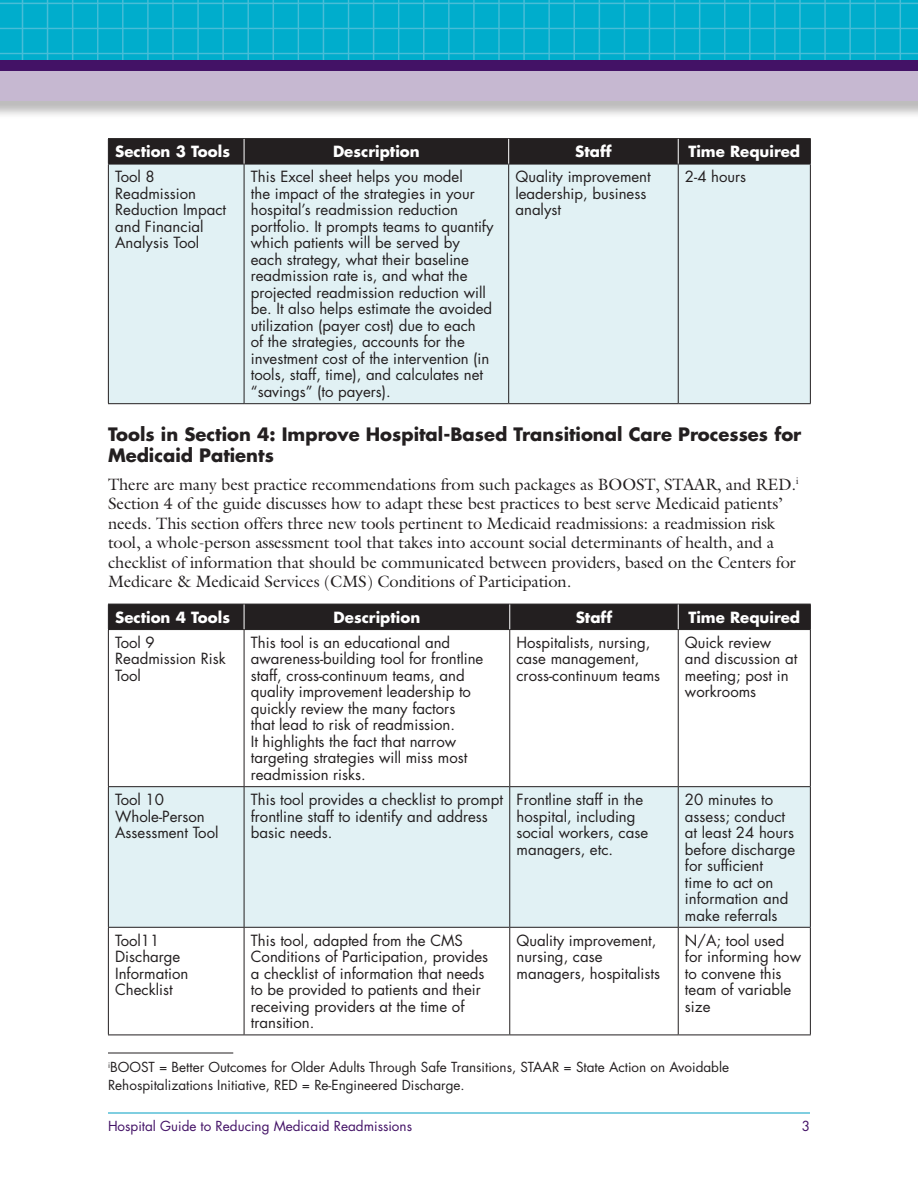
<style>
.page{position:relative;width:918px;height:1188px;background:#fff}
.page>*{position:absolute;margin:0;border:0;box-sizing:border-box;transform-origin:0 0}
.Head_level_3{font:700 18px/21px "Futura";color:#231f20}
.text{font:16.5px/19.5px "Galliard";letter-spacing:-.005em;color:#231f20}
.Chart_text{font:15px/16.5px "Futura";color:#231f20}
.Chart_text-2{font:700 15px "Futura";color:#fff}
.Chart_text-3{font:13.5px/18px "Futura";color:#231f20}
.t1{font:13.5px "Futura";color:#431266}
</style>
<div class="page">
<hr style="left:108px;top:1113px;width:702px;height:1px;background:#009fc3">
<img style="left:0;top:0;width:918px;height:60px">
<svg style="left:0;top:100px;width:918px;height:15px;background:#cfcdcf"></svg>
<div style="left:0;top:70px;width:918px;height:30px;background:#c6b8d1"></div>
<div style="left:0;top:60px;width:918px;height:11px;background:#431266"></div>
<div style="left:109px;top:165px;width:701px;height:238px;background:#e1f1f4"></div>
<hr style="left:108px;top:164px;width:1px;height:239px;background:#231f20">
<hr style="left:244px;top:164px;width:1px;height:239px;background:#231f20">
<hr style="left:508px;top:164px;width:1px;height:239px;background:#231f20">
<hr style="left:678px;top:164px;width:1px;height:239px;background:#231f20">
<hr style="left:810px;top:164px;width:1px;height:239px;background:#231f20">
<hr style="left:108px;top:403px;width:136px;height:1px;background:#231f20">
<hr style="left:244px;top:403px;width:265px;height:1px;background:#231f20">
<hr style="left:509px;top:403px;width:169px;height:1px;background:#231f20">
<hr style="left:678px;top:403px;width:133px;height:1px;background:#231f20">
<hr style="left:108px;top:138px;width:136px;height:1px;background:#231f20">
<hr style="left:244px;top:138px;width:265px;height:1px;background:#231f20">
<hr style="left:509px;top:138px;width:169px;height:1px;background:#231f20">
<hr style="left:678px;top:138px;width:133px;height:1px;background:#231f20">
<hr style="left:108px;top:164px;width:136px;height:1px;background:#231f20">
<hr style="left:244px;top:164px;width:265px;height:1px;background:#231f20">
<hr style="left:509px;top:164px;width:169px;height:1px;background:#231f20">
<hr style="left:678px;top:164px;width:133px;height:1px;background:#231f20">
<div style="left:108px;top:139px;width:703px;height:25px;background:#231f20"></div>
<div style="left:109px;top:787px;width:701px;height:140px;background:#e1f1f4"></div>
<hr style="left:108px;top:630px;width:1px;height:156px;background:#231f20">
<hr style="left:244px;top:630px;width:1px;height:156px;background:#231f20">
<hr style="left:509px;top:630px;width:1px;height:156px;background:#231f20">
<hr style="left:678px;top:630px;width:1px;height:156px;background:#231f20">
<hr style="left:810px;top:630px;width:1px;height:156px;background:#231f20">
<hr style="left:108px;top:786px;width:136px;height:1px;background:#231f20">
<hr style="left:108px;top:787px;width:1px;height:140px;background:#231f20">
<hr style="left:244px;top:786px;width:266px;height:1px;background:#231f20">
<hr style="left:244px;top:787px;width:1px;height:140px;background:#231f20">
<hr style="left:510px;top:786px;width:168px;height:1px;background:#231f20">
<hr style="left:509px;top:787px;width:1px;height:140px;background:#231f20">
<hr style="left:678px;top:786px;width:133px;height:1px;background:#231f20">
<hr style="left:678px;top:787px;width:1px;height:140px;background:#231f20">
<hr style="left:810px;top:787px;width:1px;height:140px;background:#231f20">
<hr style="left:108px;top:927px;width:136px;height:1px;background:#231f20">
<hr style="left:108px;top:928px;width:1px;height:107px;background:#231f20">
<hr style="left:244px;top:927px;width:266px;height:1px;background:#231f20">
<hr style="left:244px;top:928px;width:1px;height:107px;background:#231f20">
<hr style="left:510px;top:927px;width:168px;height:1px;background:#231f20">
<hr style="left:509px;top:928px;width:1px;height:107px;background:#231f20">
<hr style="left:678px;top:927px;width:133px;height:1px;background:#231f20">
<hr style="left:678px;top:928px;width:1px;height:107px;background:#231f20">
<hr style="left:810px;top:928px;width:1px;height:107px;background:#231f20">
<hr style="left:108px;top:1035px;width:136px;height:1px;background:#231f20">
<hr style="left:244px;top:1035px;width:266px;height:1px;background:#231f20">
<hr style="left:510px;top:1035px;width:168px;height:1px;background:#231f20">
<hr style="left:678px;top:1035px;width:133px;height:1px;background:#231f20">
<div style="left:108px;top:604px;width:703px;height:26px;background:#231f20"></div>
<hr style="left:108px;top:1053px;width:125px;height:1px;background:#231f20">
<p class="Chart_text-2" style="left:115px;top:142px;width:116px">Section 3 Tools</p>
<p class="Chart_text-2" style="left:333px;top:142px;width:88px">Description</p>
<p class="Chart_text-2" style="left:575px;top:142px;width:38px">Staff</p>
<p class="Chart_text-2" style="left:688px;top:142px;width:113px">Time Required</p>
<p class="Chart_text" style="left:115px;top:169px;width:113px">Tool 8<br>Readmission<br>Reduction Impact and Financial<br>Analysis Tool</p>
<p class="Chart_text" style="left:251px;top:169px;width:244px">This Excel sheet helps you model<br>the impact of the strategies in your hospital’s readmission reduction portfolio. It prompts teams to quantify which patients will be served by each strategy, what their baseline readmission rate is, and what the projected readmission reduction will be. It also helps estimate the avoided utilization (payer cost) due to each<br>of the strategies, accounts for the investment cost of the intervention (in tools, staff, time), and calculates net “savings” (to payers).</p>
<p class="Chart_text" style="left:515px;top:169px;width:137px">Quality improvement leadership, business analyst</p>
<p class="Chart_text" style="left:685px;top:169px;width:63px">2-4 hours</p>
<p class="Head_level_3" style="left:108px;top:423px;width:695px">Tools in Section 4: Improve Hospital-Based Transitional Care Processes for<br>Medicaid Patients</p>
<p class="text" style="left:108px;top:474px;width:692px">There are many best practice recommendations from such packages as BOOST, STAAR, and RED.<sup>i </sup>Section 4 of the guide discusses how to adapt these best practices to best serve Medicaid patients’ needs. This section offers three new tools pertinent to Medicaid readmissions: a readmission risk tool, a whole-person assessment tool that takes into account social determinants of health, and a checklist of information that should be communicated between providers, based on the Centers for Medicare &amp; Medicaid Services (CMS) Conditions of Participation.</p>
<p class="Chart_text-2" style="left:115px;top:607px;width:116px">Section 4 Tools</p>
<p class="Chart_text-2" style="left:334px;top:607px;width:88px">Description</p>
<p class="Chart_text-2" style="left:576px;top:607px;width:38px">Staff</p>
<p class="Chart_text-2" style="left:688px;top:607px;width:113px">Time Required</p>
<p class="Chart_text" style="left:115px;top:634px;width:112px">Tool 9<br>Readmission Risk<br>Tool</p>
<p class="Chart_text" style="left:251px;top:634px;width:234px">This tool is an educational and awareness-building tool for frontline staff, cross-continuum teams, and quality improvement leadership to quickly review the many factors<br>that lead to risk of readmission.<br>It highlights the fact that narrow targeting strategies will miss most readmission risks.</p>
<p class="Chart_text" style="left:517px;top:634px;width:145px">Hospitalists, nursing, case management, cross-continuum teams</p>
<p class="Chart_text" style="left:685px;top:634px;width:114px">Quick review and discussion at meeting; post in workrooms</p>
<p class="Chart_text" style="left:115px;top:791px;width:105px">Tool 10<br>Whole-Person<br>Assessment Tool</p>
<p class="Chart_text" style="left:251px;top:791px;width:254px">This tool provides a checklist to prompt frontline staff to identify and address basic needs.</p>
<p class="Chart_text" style="left:517px;top:791px;width:133px">Frontline staff in the hospital, including social workers, case managers, etc.</p>
<p class="Chart_text" style="left:685px;top:791px;width:112px">20 minutes to assess; conduct at least 24 hours before discharge for sufficient<br>time to act on information and make referrals</p>
<p class="Chart_text" style="left:115px;top:932px;width:75px">Tool11<br>Discharge<br>Information<br>Checklist</p>
<p class="Chart_text" style="left:251px;top:932px;width:239px">This tool, adapted from the CMS<br>Conditions of Participation, provides a checklist of information that needs to be provided to patients and their receiving providers at the time of transition.</p>
<p class="Chart_text" style="left:517px;top:932px;width:145px">Quality improvement, nursing, case managers, hospitalists</p>
<p class="Chart_text" style="left:685px;top:932px;width:118px">N/A; tool used for informing how to convene this team of variable size</p>
<p class="Chart_text-3" style="left:108px;top:1058px;width:623px"><sup>i</sup>BOOST = Better Outcomes for Older Adults Through Safe Transitions, STAAR = State Action on Avoidable<br>Rehospitalizations Initiative, RED = Re-Engineered Discharge.</p>
<p class="t1" style="left:108px;top:1117px;width:306px">Hospital Guide to Reducing Medicaid Readmissions</p>
<p class="t1" style="left:802px;top:1117px;width:10px">3</p>
</div>
